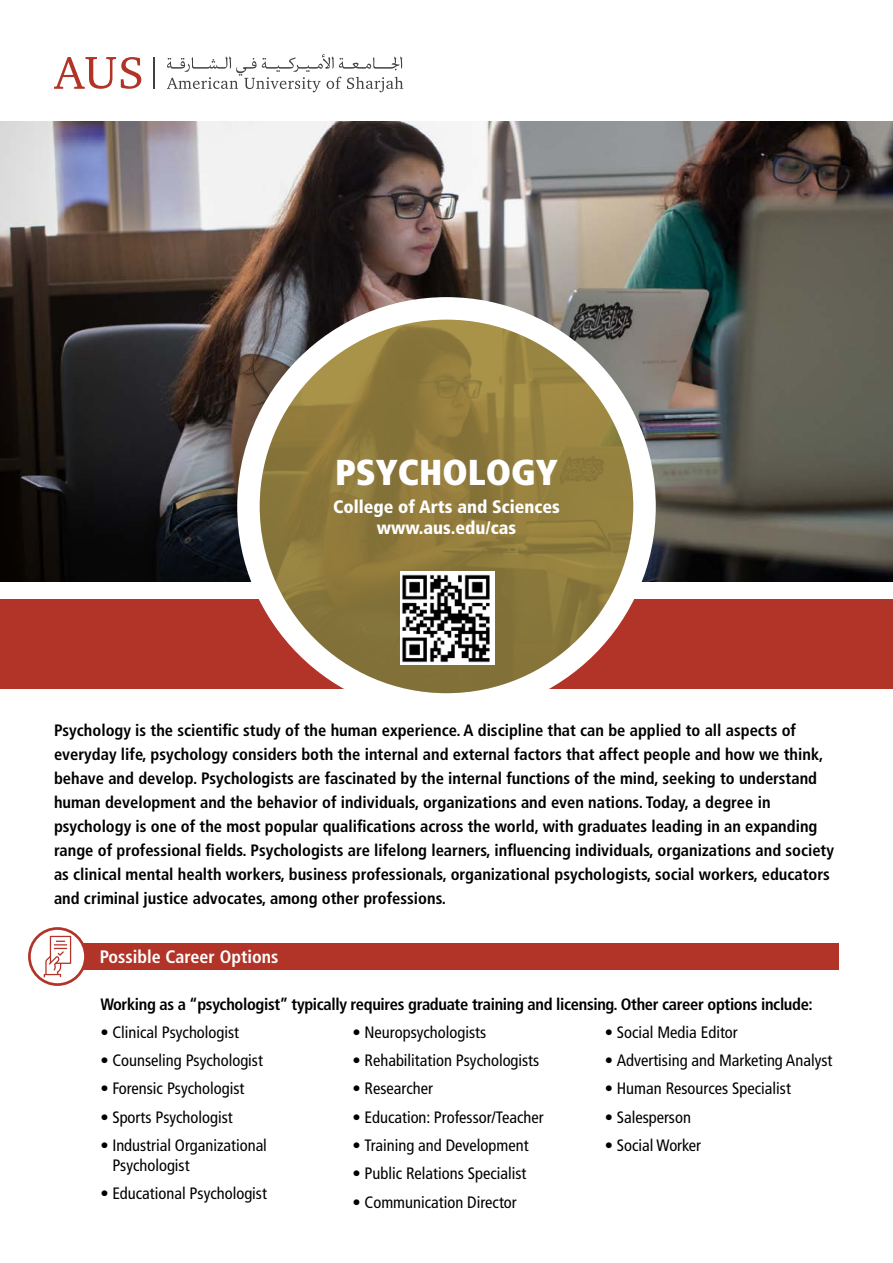
<style>
.page{position:relative;width:893px;height:1263px;background:#fff}
.page>*{position:absolute;margin:0;border:0;box-sizing:border-box;transform-origin:0 0}
.t1{font:900 condensed 36px "Frutiger";color:#fff}
.t2{font:900 condensed 18px/21.6px "Frutiger";color:#fff;text-align:center}
.t3{font:700 condensed 18px "Frutiger";color:#fff}
.t4{font:700 condensed 16.5px/24px "Frutiger";color:#000}
.t5{font:condensed 16.5px/19.8px "Frutiger";color:#000}
.t6{font:700 condensed 16.5px "Frutiger";letter-spacing:-.02em;color:#000}
</style>
<div class="page">
<div style="left:0;top:600px;width:893px;height:89px;background:#b23428"></div>
<img style="left:0;top:121px;width:893px;height:461px">
<hr style="left:153px;top:57px;width:2px;height:32px;background:#414042">
<svg style="left:54px;top:57px;width:87px;height:32px"></svg>
<svg style="left:167px;top:54px;width:236px;height:38px"></svg>
<div style="left:54px;top:943px;width:785px;height:27px;background:#b23428"></div>
<svg style="left:29px;top:928px;width:56px;height:56px"></svg>
<div style="left:28px;top:927px;width:59px;height:59px;border:3px solid #b23428;border-radius:50%"></div>
<svg style="left:43px;top:935px;width:29px;height:43px"></svg>
<img style="left:248px;top:308px;width:396px;height:396px;border-radius:198px">
<div style="left:237px;top:297px;width:419px;height:419px;border:22px solid #fff;border-radius:50%"></div>
<img style="left:400px;top:572px;width:94px;height:93px">
<h1 class="t1" style="left:335px;top:450px;width:224px">PSYCHOLOGY</h1>
<p class="t2" style="left:333px;top:495px;width:228px">College of Arts and Sciences www.aus.edu/cas</p>
<p class="t4" style="left:54px;top:718px;width:782px">Psychology is the scientific study of the human experience A. discipline that can be applied to all aspects of everyday life, psychology considers both the internal and external factors that affect people and how we think, behave and develop. Psychologists are fascinated by the internal functions of the mind, seeking to understand human development and the behavior of individuals, organizations and even nations. Today a, degree in psychology is one of the most popular qualifications across the world, with graduates leading in an expanding range of professional fields. Psychologists are lifelong learners, influencing individuals, organizations and society as clinical mental health workers, business professionals, organizational psychologists, social workers, educators and criminal justice advocates, among other professions.</p>
<p class="t3" style="left:100px;top:946px;width:180px">Possible Career Options</p>
<p class="t6" style="left:100px;top:995px;width:714px">Working as a “psychologist” typically requires graduate training and licensing. Other career options include:</p>
<p class="t5" style="left:100px;top:1022px;width:140px">• Clinical Psychologist</p>
<p class="t5" style="left:100px;top:1050px;width:164px">• Counseling Psychologist</p>
<p class="t5" style="left:100px;top:1079px;width:145px">• Forensic Psychologist</p>
<p class="t5" style="left:100px;top:1107px;width:134px">• Sports Psychologist</p>
<p class="t5" style="left:112px;top:1135px;width:156px;text-indent:-12px">• Industrial Organizational<br>Psychologist</p>
<p class="t5" style="left:100px;top:1183px;width:168px">• Educational Psychologist</p>
<p class="t5" style="left:605px;top:1022px;width:134px">• Social Media Editor</p>
<p class="t5" style="left:605px;top:1050px;width:229px">• Advertising and Marketing Analyst</p>
<p class="t5" style="left:605px;top:1079px;width:188px">• Human Resources Specialist</p>
<p class="t5" style="left:605px;top:1107px;width:88px">• Salesperson</p>
<p class="t5" style="left:605px;top:1135px;width:98px">• Social Worker</p>
<p class="t5" style="left:353px;top:1022px;width:135px">• Neuropsychologists</p>
<p class="t5" style="left:353px;top:1050px;width:188px">• Rehabilitation Psychologists</p>
<p class="t5" style="left:353px;top:1079px;width:82px">• Researcher</p>
<p class="t5" style="left:353px;top:1107px;width:193px">• Education: Professor/Teacher</p>
<p class="t5" style="left:353px;top:1135px;width:178px">• Training and Development</p>
<p class="t5" style="left:353px;top:1164px;width:175px">• Public Relations Specialist</p>
<p class="t5" style="left:353px;top:1192px;width:166px">• Communication Director</p>
</div>
